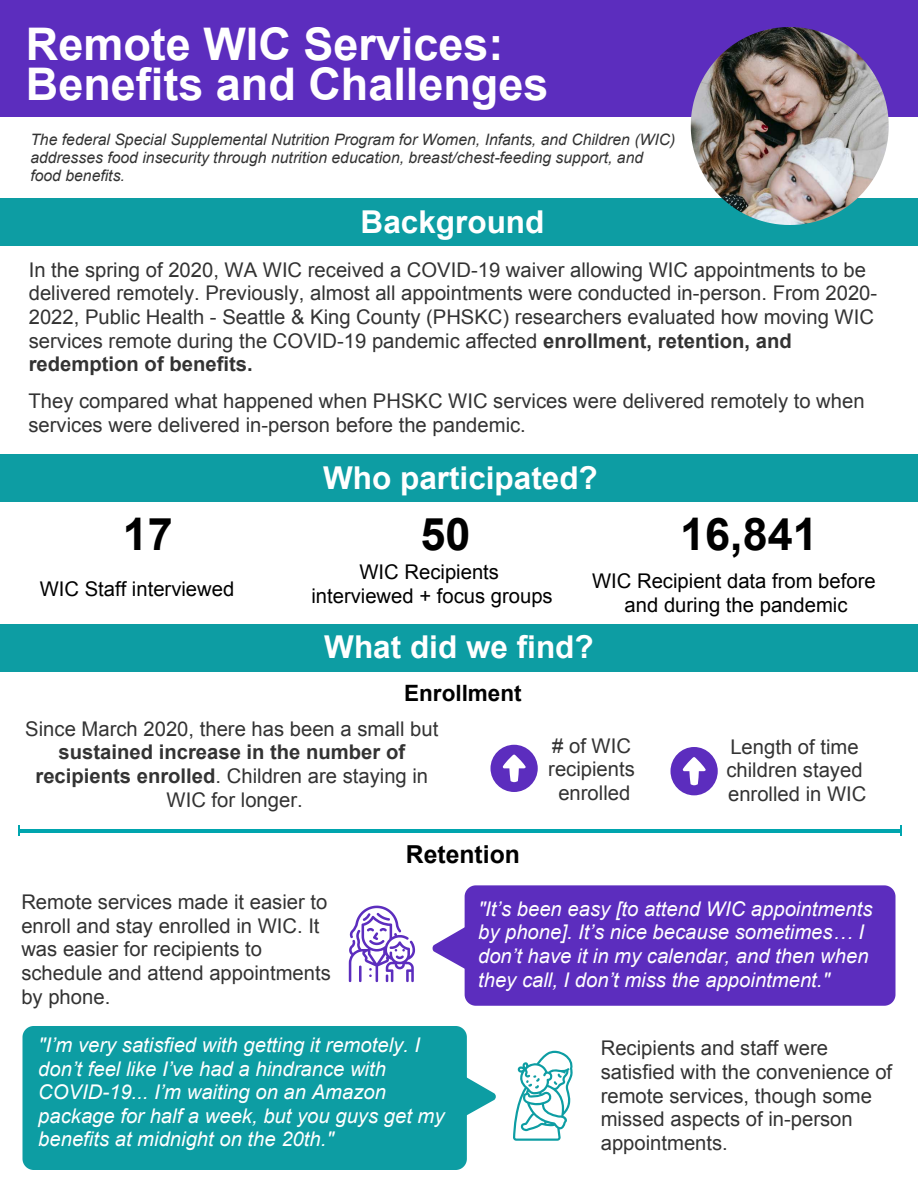
<style>
.page{position:relative;width:918px;height:1188px;background:#fff}
.page>*{position:absolute;margin:0;border:0;box-sizing:border-box;transform-origin:0 0}
.t1{font:700 45px/40.5px "Arial";color:#fff}
.t2{font:700 45px "Arial";color:#000}
.t3{font:700 31.5px "Arial";color:#fff}
.t4{font:700 24.75px "Arial";color:#000}
.t5{font:700 22.5px "Arial";color:#000}
.t6{font:20.25px/23.7px "Arial";color:#333}
.t7{font:italic 20.25px/23.7px "Arial";color:#fff}
.t8{font:20.25px/23.7px "Arial";color:#000;text-align:center}
.t9{font:700 20.25px/23.7px "Arial";color:#333;text-align:center}
.t10{font:italic 15.75px/18px "Arial";color:#333}
.s1{font-weight:700}
.s2{font-weight:400}
</style>
<div class="page">
<div style="left:0;top:0;width:918px;height:117px;background:#5c2dbe"></div>
<div style="left:0;top:454px;width:918px;height:48px;background:#0d9da3"></div>
<div style="left:0;top:624px;width:918px;height:48px;background:#0d9da3"></div>
<div style="left:0;top:198px;width:918px;height:47px;background:#0d9da3"></div>
<img style="left:691px;top:27px;width:198px;height:198px">
<svg style="left:490px;top:745px;width:48px;height:47px"></svg>
<div style="left:465px;top:885px;width:431px;height:121px;background:#5c2dbe"></div>
<div style="left:22px;top:1026px;width:445px;height:144px;background:#0d9da3"></div>
<svg style="left:455px;top:1074px;width:41px;height:45px"></svg>
<svg style="left:670px;top:747px;width:48px;height:48px"></svg>
<svg style="left:432px;top:926px;width:41px;height:45px"></svg>
<svg style="left:18px;top:826px;width:2px;height:10px"></svg>
<hr style="left:20px;top:829px;width:881px;height:3px;background:#00a5ae">
<svg style="left:513px;top:1051px;width:60px;height:90px"></svg>
<svg style="left:349px;top:906px;width:66px;height:76px"></svg>
<h1 class="t1" style="left:26px;top:25px;width:524px">Remote WIC Services:<br>Benefits and Challenges</h1>
<p class="t10" style="left:30px;top:131px;width:647px">The federal Special Supplemental Nutrition Program for Women, Infants, and Children (WIC) addresses food insecurity through nutrition education, breast/chest-feeding support, and food benefits.</p>
<h2 class="t3" style="left:361px;top:201px;width:185px">Background</h2>
<p class="t6" style="left:29px;top:258px;width:850px">In the spring of 2020, WA WIC received a COVID-19 waiver allowing WIC appointments to be delivered remotely. Previously, almost all appointments were conducted in-person. From 2020- 2022, Public Health - Seattle &amp; King County (PHSKC) researchers evaluated how moving WIC services remote during the COVID-19 pandemic affected <span class="s1">enrollment, retention, and redemption of benefits.</span></p>
<p class="t6" style="left:28px;top:390px;width:838px">They compared what happened when PHSKC WIC services were delivered remotely to when services were delivered in-person before the pandemic.</p>
<h1 class="t2" style="left:123px;top:504px;width:52px">17</h1>
<p class="t8" style="left:40px;top:578px;width:196px">WIC Staff interviewed</p>
<h2 class="t3" style="left:323px;top:457px;width:276px">Who participated?</h2>
<h1 class="t2" style="left:421px;top:504px;width:52px">50</h1>
<p class="t8" style="left:311px;top:561px;width:243px">WIC Recipients interviewed + focus groups</p>
<h1 class="t2" style="left:680px;top:504px;width:139px">16,841</h1>
<p class="t8" style="left:592px;top:570px;width:285px">WIC Recipient data from before and during the pandemic</p>
<h2 class="t3" style="left:324px;top:626px;width:271px">What did we find?</h2>
<p class="t5" style="left:404px;top:678px;width:119px">Enrollment</p>
<p class="t6" style="left:25px;top:717px;width:415px">Since March 2020, there has been a small but</p>
<p class="t9" style="left:35px;top:741px;width:394px">sustained increase in the number of recipients enrolled<span class="s2">. Children are staying in<br>WIC for longer.</span></p>
<p class="t4" style="left:406px;top:838px;width:116px">Retention</p>
<p class="t6" style="left:548px;top:734px;width:88px;text-align:center"># of WIC recipients enrolled</p>
<p class="t6" style="left:726px;top:735px;width:142px">Length of time children stayed enrolled in WIC</p>
<p class="t6" style="left:21px;top:890px;width:311px">Remote services made it easier to enroll and stay enrolled in WIC. It was easier for recipients to schedule and attend appointments by phone.</p>
<p class="t7" style="left:478px;top:897px;width:396px">"It’s been easy [to attend WIC appointments by phone]. It’s nice because sometimes… I don’t have it in my calendar, and then when they call, I don’t miss the appointment."</p>
<p class="t6" style="left:601px;top:1037px;width:293px">Recipients and staff were satisfied with the convenience of remote services, though some missed aspects of in-person appointments.</p>
<p class="t7" style="left:38px;top:1033px;width:408px">"I’m very satisfied with getting it remotely. I don’t feel like I’ve had a hindrance with COVID-19... I’m waiting on an Amazon package for half a week, but you guys get my benefits at midnight on the 20th."</p>
</div>
